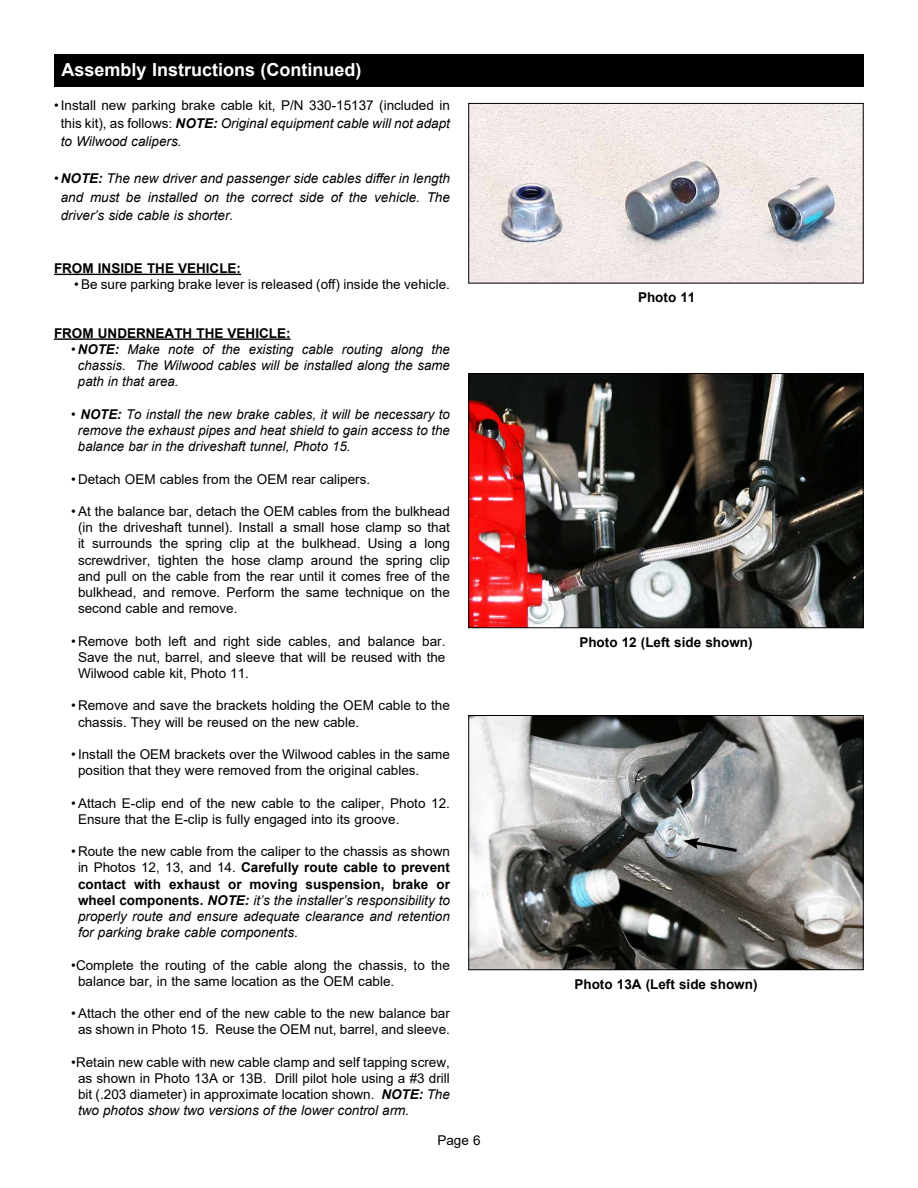
<style>
.page{position:relative;width:918px;height:1188px;background:#fff}
.page>*{position:absolute;margin:0;border:0;box-sizing:border-box;transform-origin:0 0}
.t1{font:700 18px "Arial";color:#fff}
.t2{font:13.5px/16.2px "Arial";color:#000;text-align:justify}
.t3{font:italic 13.5px/16.2px "Arial";color:#000;text-align:justify}
.t4{font:700 13.5px "Arial";color:#000}
.s1{font-weight:700;font-style:italic}
.s2{font-style:italic}
.s3{font-style:normal}
.s4{font-weight:700}
.s5{font-weight:700;font-style:normal}
</style>
<div class="page">
<hr style="left:54px;top:274px;width:187px;height:1px;background:#000">
<hr style="left:54px;top:338px;width:237px;height:2px;background:#000">
<div style="left:54px;top:54px;width:810px;height:32px;background:#000"></div>
<img style="left:470px;top:717px;width:392px;height:251px">
<div style="left:468px;top:715px;width:396px;height:255px;border:1px solid #000"></div>
<svg style="left:683px;top:838px;width:57px;height:16px"></svg>
<img style="left:470px;top:375px;width:392px;height:251px">
<div style="left:468px;top:373px;width:396px;height:255px;border:1px solid #000"></div>
<img style="left:470px;top:105px;width:392px;height:177px">
<div style="left:468px;top:103px;width:396px;height:181px;border:1px solid #000"></div>
<h1 class="t1" style="left:62px;top:57px;width:302px">Assembly Instructions (Continued)</h1>
<p class="t2" style="left:61px;top:96px;width:391px;line-height:18.3px;text-indent:-7px">•Install new parking brake cable kit, P/N 330-15137 (included in this kit), as follows: <span class="s1">NOTE:</span> <span class="s2">Original equipment cable will not adapt to Wilwood calipers.</span></p>
<p class="t3" style="left:61px;top:170px;width:391px;line-height:18.3px;text-indent:-7px"><span class="s3">•</span> <span class="s4">NOTE:</span> The new driver and passenger side cables differ in length and must be installed on the correct side of the vehicle. The driver’s side cable is shorter.</p>
<p class="t4" style="left:54px;top:259px;width:189px">FROM INSIDE THE VEHICLE:</p>
<p class="t2" style="left:74px;top:276px;width:377px">•Be sure parking brake lever is released (off) inside the vehicle.</p>
<p class="t4" style="left:54px;top:323px;width:238px">FROM UNDERNEATH THE VEHICLE:</p>
<p class="t3" style="left:78px;top:341px;width:373px;text-indent:-7px">• <span class="s4">NOTE:</span> Make note of the existing cable routing along the chassis. The Wilwood cables will be installed along the same path in that area.</p>
<p class="t3" style="left:78px;top:406px;width:373px;text-indent:-7px">• <span class="s4">NOTE:</span> To install the new brake cables, it will be necessary to remove the exhaust pipes and heat shield to gain access to the balance bar in the driveshaft tunnel, Photo 15.</p>
<p class="t2" style="left:71px;top:471px;width:300px">• Detach OEM cables from the OEM rear calipers.</p>
<p class="t2" style="left:78px;top:503px;width:373px;text-indent:-7px">•At the balance bar, detach the OEM cables from the bulkhead (in the driveshaft tunnel). Install a small hose clamp so that it surrounds the spring clip at the bulkhead. Using a long screwdriver, tighten the hose clamp around the spring clip and pull on the cable from the rear until it comes free of the bulkhead, and remove. Perform the same technique on the second cable and remove.</p>
<p class="t2" style="left:78px;top:633px;width:369px;text-indent:-7px">• Remove both left and right side cables, and balance bar.<br>Save the nut, barrel, and sleeve that will be reused with the Wilwood cable kit, Photo 11.</p>
<p class="t2" style="left:78px;top:697px;width:373px;text-indent:-7px">• Remove and save the brackets holding the OEM cable to the chassis. They will be reused on the new cable.</p>
<p class="t2" style="left:78px;top:746px;width:373px;text-indent:-7px">•Install the OEM brackets over the Wilwood cables in the same position that they were removed from the original cables.</p>
<p class="t2" style="left:78px;top:795px;width:373px;text-indent:-7px">•Attach E-clip end of the new cable to the caliper, Photo 12.<br>Ensure that the E-clip is fully engaged into its groove.</p>
<p class="t3" style="left:78px;top:843px;width:374px;text-indent:-7px"><span class="s3">• Route the new cable from the caliper to the chassis as shown in Photos 12, 13, and 14.</span> <span class="s5">Carefully route cable to prevent contact with exhaust or moving suspension, brake or wheel components.</span> <span class="s4">NOTE:</span> it’s the installer’s responsibility to properly route and ensure adequate clearance and retention for parking brake cable components<span class="s3">.</span></p>
<p class="t2" style="left:78px;top:957px;width:373px;text-indent:-7px">•Complete the routing of the cable along the chassis, to the balance bar, in the same location as the OEM cable.</p>
<p class="t2" style="left:71px;top:1005px;width:380px;text-align:center">•Attach the other end of the new cable to the new balance bar as shown in Photo 15. Reuse the OEM nut, barrel, and sleeve.</p>
<p class="t2" style="left:78px;top:1054px;width:374px;text-indent:-7px">•Retain new cable with new cable clamp and self tapping screw, as shown in Photo 13A or 13B. Drill pilot hole using a #3 drill bit (.203 diameter) in approximate location shown. <span class="s1">NOTE:</span> <span class="s2">The two photos show two versions of the lower control arm.</span></p>
<p class="t2" style="left:437px;top:1132px;width:45px">Page 6</p>
<p class="t4" style="left:638px;top:288px;width:59px">Photo 11</p>
<p class="t4" style="left:579px;top:633px;width:175px">Photo 12 (Left side shown)</p>
<p class="t4" style="left:574px;top:975px;width:185px">Photo 13A (Left side shown)</p>
</div>
